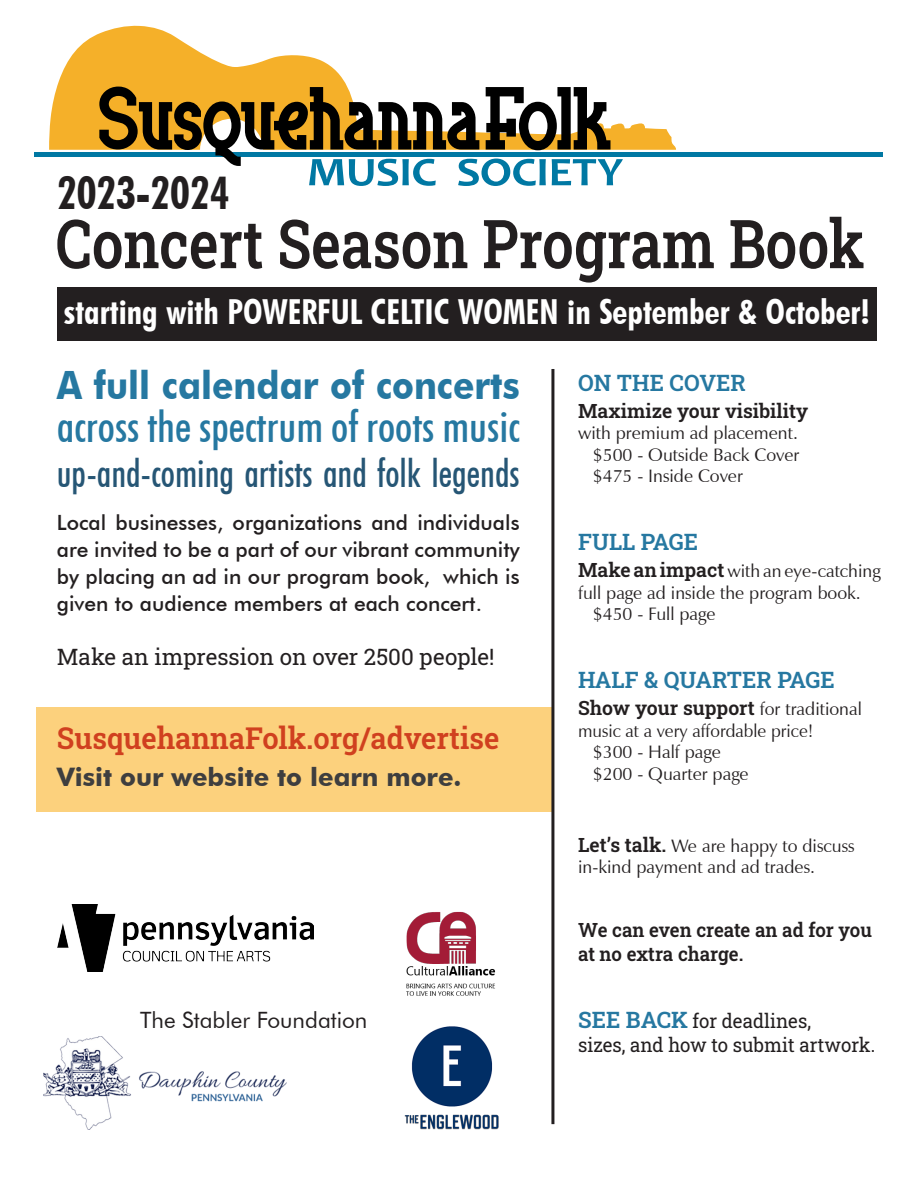
<style>
.page{position:relative;width:918px;height:1188px;background:#fff}
.page>*{position:absolute;margin:0;border:0;box-sizing:border-box;transform-origin:0 0}
.t1{font:600 67.5px "Roboto Slab";color:#231f20;scale:.83 1}
.t2{font:700 condensed 45px "Futura BT";color:#231f20}
.Form_Line{font:500 condensed 43.5px "Futura BT";color:#2678a1}
.Form_Line-2{font:500 condensed 39px "Futura BT";color:#265675;scale:.95 1}
.Form_Line-3{font:700 39px "Futura BT";color:#2678a1;scale:.9 1}
.t3{font:700 condensed 34.5px "Futura BT";color:#fff}
.Form_Line-4{font:600 30px "Roboto Slab";color:#d0401f}
.Form_Line-5{font:700 25.5px "Futura BT";color:#3e3e3f}
.Package_Title{font:600 22.5px "Roboto Slab";color:#2678a1}
.Form_Line-6{font:22.5px "Roboto Slab";color:#231f20}
.t4{font:22.5px "Futura BT";color:#231f20}
.Form_Line-7{font:500 21px/27px "Futura BT";color:#231f20;text-align:justify}
.Form_Line-8{font:600 19.5px "Roboto Slab";color:#231f20}
.Form_Line-9{font:19.5px/23.4px "Roboto Slab";color:#231f20;scale:.96 1}
.Form_Line-10{font:600 19.5px/23.4px "Roboto Slab";color:#231f20;scale:.96 1}
.Form_Line-11{font:18px/21.6px "Zapf Humanist 601 BT";color:#231f20}
.s1{font-family:"Roboto Slab";font-weight:600;font-size:19.5px}
.s2{font-family:"Zapf Humanist 601 BT";font-weight:400;font-size:18px}
.s3{font-weight:600;font-size:22.5px;color:#2678a1}
</style>
<div class="page">
<div style="left:36px;top:707px;width:517px;height:104px;background:#fcd17d"></div>
<hr style="left:551px;top:369px;width:3px;height:755px;background:#231f20">
<hr style="left:34px;top:152px;width:849px;height:4px;background:#0078a3">
<svg style="left:49px;top:25px;width:627px;height:125px"></svg>
<svg style="left:99px;top:87px;width:524px;height:99px"></svg>
<div style="left:57px;top:287px;width:820px;height:54px;background:#231f20"></div>
<img style="left:58px;top:905px;width:256px;height:66px">
<img style="left:406px;top:911px;width:90px;height:85px">
<img style="left:44px;top:1036px;width:85px;height:93px">
<img style="left:129px;top:1071px;width:158px;height:31px">
<img style="left:404px;top:1026px;width:95px;height:104px">
<p class="t2" style="left:57px;top:165px;width:174px">2023-2024</p>
<p class="t1" style="left:56px;top:197px;width:976px">Concert Season Program Book</p>
<p class="t3" style="left:64px;top:291px;width:808px">starting with POWERFUL CELTIC WOMEN in September &amp; October!</p>
<p class="Form_Line-3" style="left:57px;top:361px;width:516px">A full calendar of concerts</p>
<p class="Form_Line" style="left:57px;top:400px;width:464px">across the spectrum of roots music</p>
<p class="Form_Line-2" style="left:57px;top:449px;width:489px">up-and-coming artists and folk legends</p>
<p class="Form_Line-7" style="left:57px;top:509px;width:464px">Local businesses, organizations and individuals are invited to be a part of our vibrant community by placing an ad in our program book, which is given to audience members at each concert.</p>
<p class="Form_Line-6" style="left:57px;top:642px;width:439px">Make an impression on over 2500 people!</p>
<p class="Form_Line-4" style="left:57px;top:717px;width:444px">SusquehannaFolk.org/advertise</p>
<p class="Form_Line-5" style="left:57px;top:761px;width:406px">Visit our website to learn more.</p>
<p class="t4" style="left:140px;top:1006px;width:229px">The Stabler Foundation</p>
<p class="Package_Title" style="left:578px;top:367px;width:169px">ON THE COVER</p>
<p class="Form_Line-8" style="left:578px;top:397px;width:231px">Maximize your visibility</p>
<p class="Form_Line-11" style="left:578px;top:422px;width:221px">with premium ad placement.</p>
<p class="Form_Line-11" style="left:593px;top:444px;width:208px">$500 - Outside Back Cover</p>
<p class="Form_Line-11" style="left:593px;top:465px;width:152px">$475 - Inside Cover</p>
<p class="Package_Title" style="left:578px;top:527px;width:122px">FULL PAGE</p>
<p class="Form_Line-11" style="left:578px;top:560px;width:304px"><span class="s1">Make an impact</span> with an eye-catching full page ad inside the program book.</p>
<p class="Form_Line-11" style="left:593px;top:603px;width:124px">$450 - Full page</p>
<p class="Package_Title" style="left:578px;top:665px;width:258px">HALF &amp; QUARTER PAGE</p>
<p class="Form_Line-8" style="left:578px;top:695px;width:285px">Show your support <span class="s2">for traditional</span></p>
<p class="Form_Line-11" style="left:578px;top:720px;width:237px">music at a very affordable price!</p>
<p class="Form_Line-11" style="left:593px;top:741px;width:129px">$300 - Half page</p>
<p class="Form_Line-11" style="left:593px;top:763px;width:157px">$200 - Quarter page</p>
<p class="Form_Line-11" style="left:578px;top:835px;width:278px"><span class="s1">Let’s talk.</span> We are happy to discuss in-kind payment and ad trades.</p>
<p class="Form_Line-10" style="left:578px;top:918px;width:308px">We can even create an ad for you at no extra charge.</p>
<p class="Form_Line-9" style="left:578px;top:1009px;width:311px"><span class="s3">SEE BACK</span> for deadlines,<br>sizes, and how to submit artwork.</p>
</div>
